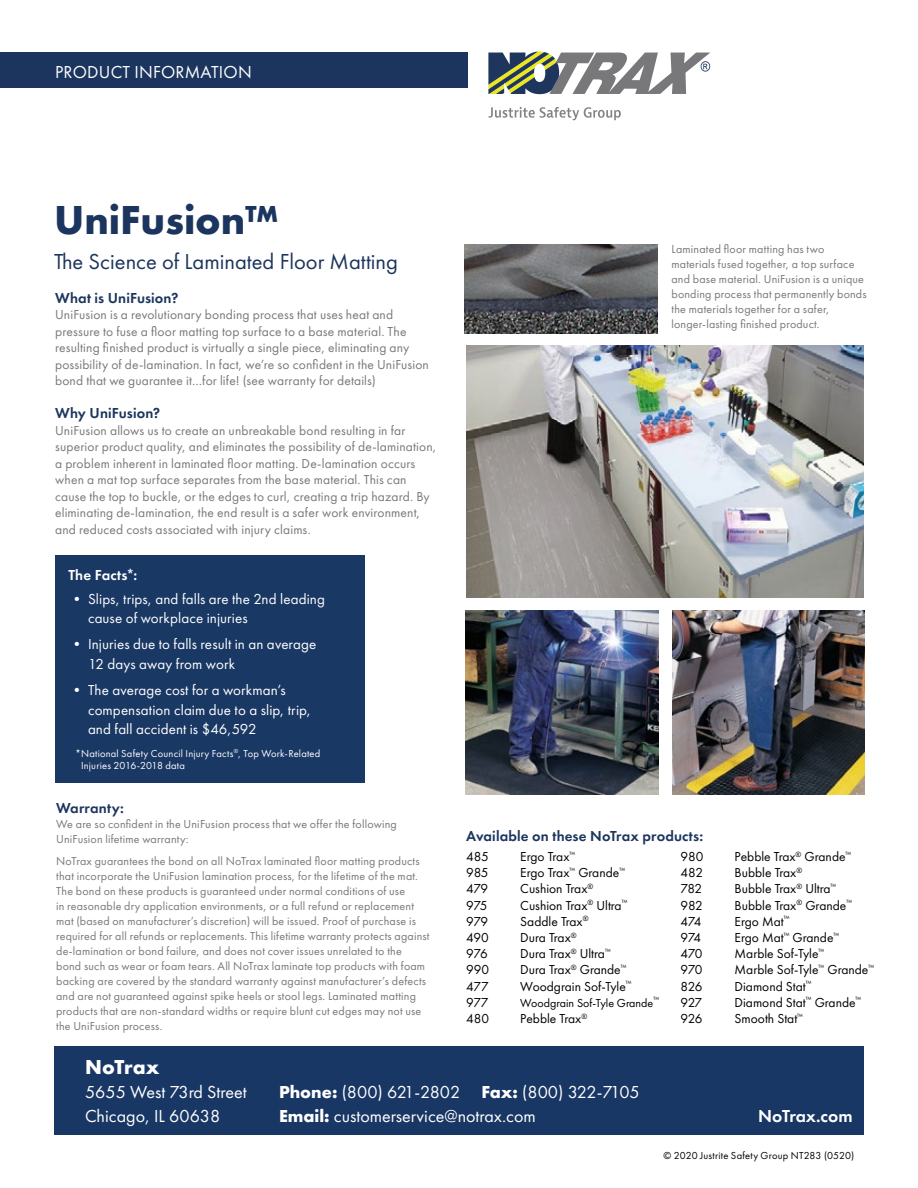
<style>
.page{position:relative;width:918px;height:1188px;background:#fff}
.page>*{position:absolute;margin:0;border:0;box-sizing:border-box;transform-origin:0 0}
.t1{font:700 42px "Futura New";color:#1c355e}
.t2{font:22.5px "Futura New";color:#1c355e}
.t3{font:700 21px "Futura New";color:#fff}
.t4{font:18px/24px "Futura New";color:#fff}
.t5{font:18px "Futura New Demi";color:#fff}
.t6{font:15px/19.5px "Futura New";letter-spacing:.005em;color:#fff}
.t7{font:15px "Futura New Demi";letter-spacing:.01em;color:#1c355e}
.t8{font:15px "Futura New Demi";letter-spacing:.01em;color:#fff}
.t9{font:13.5px/16.5px "Futura New";letter-spacing:.01em;color:#77787b}
.t10{font:13.5px "Futura New";color:#000}
.t11{font:12px/15px "Futura New";letter-spacing:.015em;color:#77787b}
.t12{font:12px "Futura New";color:#000}
.t13{font:10.5px/12px "Futura New";letter-spacing:.02em;color:#fff}
.t14{font:10.5px "Futura New";letter-spacing:.02em;color:#000}
.s1{font-weight:700}
</style>
<div class="page">
<div style="left:0;top:53px;width:468px;height:35px;background:#1c355e"></div>
<svg style="left:488px;top:52px;width:222px;height:42px"></svg>
<svg style="left:489px;top:107px;width:132px;height:13px"></svg>
<img style="left:466px;top:345px;width:398px;height:253px">
<div style="left:55px;top:555px;width:309px;height:228px;background:#1a3864"></div>
<div style="left:54px;top:1046px;width:810px;height:88px;background:#193764"></div>
<img style="left:466px;top:610px;width:192px;height:184px">
<img style="left:672px;top:610px;width:192px;height:184px">
<img style="left:465px;top:245px;width:192px;height:88px">
<h3 class="t4" style="left:55px;top:59px;width:198px">PRODUCT INFORMATION</h3>
<h1 class="t1" style="left:54px;top:193px;width:226px">UniFusion™</h1>
<h2 class="t2" style="left:54px;top:248px;width:345px">The Science of Laminated Floor Matting</h2>
<p class="t7" style="left:55px;top:288px;width:125px">What is UniFusion?</p>
<p class="t9" style="left:55px;top:306px;width:375px">UniFusion is a revolutionary bonding process that uses heat and pressure to fuse a floor matting top surface to a base material. The resulting finished product is virtually a single piece, eliminating any possibility of de-lamination. In fact, we’re so confident in the UniFusion bond that we guarantee it…for life! (see warranty for details)</p>
<p class="t7" style="left:55px;top:404px;width:107px">Why UniFusion?</p>
<p class="t9" style="left:55px;top:422px;width:383px">UniFusion allows us to create an unbreakable bond resulting in far superior product quality, and eliminates the possibility of de-lamination, a problem inherent in laminated floor matting. De-lamination occurs when a mat top surface separates from the base material. This can cause the top to buckle, or the edges to curl, creating a trip hazard. By eliminating de-lamination, the end result is a safer work environment, and reduced costs associated with injury claims.</p>
<p class="t8" style="left:68px;top:565px;width:71px">The Facts*:</p>
<p class="t6" style="left:88px;top:589px;width:238px;text-indent:-18px">• Slips, trips, and falls are the 2nd leading cause of workplace injuries</p>
<p class="t6" style="left:88px;top:635px;width:230px;text-indent:-18px">• Injuries due to falls result in an average<br>12 days away from work</p>
<p class="t6" style="left:88px;top:680px;width:224px;text-indent:-18px">• The average cost for a workman’s compensation claim due to a slip, trip, and fall accident is $46,592</p>
<p class="t13" style="left:81px;top:747px;width:241px;text-indent:-6px">*National Safety Council Injury Facts<sup>®</sup>, Top Work-Related<br>Injuries 2016-2018 data</p>
<p class="t7" style="left:56px;top:799px;width:69px">Warranty:</p>
<p class="t11" style="left:56px;top:816px;width:342px">We are so confident in the UniFusion process that we offer the following<br>UniFusion lifetime warranty:</p>
<p class="t11" style="left:56px;top:853px;width:375px">NoTrax guarantees the bond on all NoTrax laminated floor matting products that incorporate the UniFusion lamination process, for the lifetime of the mat.<br>The bond on these products is guaranteed under normal conditions of use<br>in reasonable dry application environments, or a full refund or replacement mat (based on manufacturer’s discretion) will be issued. Proof of purchase is required for all refunds or replacements. This lifetime warranty protects against de-lamination or bond failure, and does not cover issues unrelated to the bond such as wear or foam tears. All NoTrax laminate top products with foam backing are covered by the standard warranty against manufacturer’s defects and are not guaranteed against spike heels or stool legs. Laminated matting products that are non-standard widths or require blunt cut edges may not use the UniFusion process.</p>
<p class="t11" style="left:672px;top:242px;width:197px">Laminated floor matting has two materials fused together, a top surface and base material. UniFusion is a unique bonding process that permanently bonds the materials together for a safer, longer-lasting finished product.</p>
<p class="t7" style="left:466px;top:827px;width:238px">Available on these NoTrax products:</p>
<p class="t10" style="left:466px;top:849px;width:24px">485</p>
<p class="t10" style="left:520px;top:849px;width:56px">Ergo Trax<sup>™</sup></p>
<p class="t10" style="left:466px;top:865px;width:24px">985</p>
<p class="t10" style="left:520px;top:865px;width:106px">Ergo Trax<sup>™</sup> Grande<sup>™</sup></p>
<p class="t10" style="left:466px;top:881px;width:23px">479</p>
<p class="t10" style="left:520px;top:881px;width:75px">Cushion Trax<sup>®</sup></p>
<p class="t10" style="left:466px;top:897px;width:23px">975</p>
<p class="t10" style="left:520px;top:897px;width:109px">Cushion Trax<sup>®</sup> Ultra<sup>™</sup></p>
<p class="t10" style="left:466px;top:913px;width:23px">979</p>
<p class="t10" style="left:520px;top:913px;width:70px">Saddle Trax<sup>®</sup></p>
<p class="t10" style="left:466px;top:930px;width:24px">490</p>
<p class="t10" style="left:520px;top:930px;width:58px">Dura Trax<sup>®</sup></p>
<p class="t10" style="left:466px;top:946px;width:23px">976</p>
<p class="t10" style="left:520px;top:946px;width:92px">Dura Trax<sup>®</sup> Ultra<sup>™</sup></p>
<p class="t10" style="left:466px;top:962px;width:25px">990</p>
<p class="t10" style="left:520px;top:962px;width:108px">Dura Trax<sup>®</sup> Grande<sup>™</sup></p>
<p class="t10" style="left:466px;top:978px;width:24px">477</p>
<p class="t10" style="left:520px;top:978px;width:113px">Woodgrain Sof-Tyle<sup>™</sup></p>
<p class="t10" style="left:466px;top:994px;width:24px">977</p>
<p class="t12" style="left:520px;top:996px;width:140px">Woodgrain Sof-Tyle Grande<sup>™</sup></p>
<p class="t10" style="left:466px;top:1011px;width:25px">480</p>
<p class="t10" style="left:520px;top:1011px;width:68px">Pebble Trax<sup>®</sup></p>
<p class="t10" style="left:681px;top:849px;width:24px">980</p>
<p class="t10" style="left:735px;top:849px;width:118px">Pebble Trax<sup>®</sup> Grande<sup>™</sup></p>
<p class="t10" style="left:681px;top:865px;width:24px">482</p>
<p class="t10" style="left:735px;top:865px;width:69px">Bubble Trax<sup>®</sup></p>
<p class="t10" style="left:681px;top:881px;width:23px">782</p>
<p class="t10" style="left:735px;top:881px;width:103px">Bubble Trax<sup>®</sup> Ultra<sup>™</sup></p>
<p class="t10" style="left:681px;top:897px;width:24px">982</p>
<p class="t10" style="left:735px;top:897px;width:119px">Bubble Trax<sup>®</sup> Grande<sup>™</sup></p>
<p class="t10" style="left:681px;top:913px;width:22px">474</p>
<p class="t10" style="left:735px;top:913px;width:56px">Ergo Mat<sup>™</sup></p>
<p class="t10" style="left:681px;top:930px;width:22px">974</p>
<p class="t10" style="left:735px;top:930px;width:106px">Ergo Mat<sup>™</sup> Grande<sup>™</sup></p>
<p class="t10" style="left:681px;top:946px;width:23px">470</p>
<p class="t10" style="left:735px;top:946px;width:91px">Marble Sof-Tyle<sup>™</sup></p>
<p class="t10" style="left:681px;top:962px;width:23px">970</p>
<p class="t10" style="left:735px;top:962px;width:141px">Marble Sof-Tyle<sup>™</sup> Grande<sup>™</sup></p>
<p class="t10" style="left:681px;top:978px;width:23px">826</p>
<p class="t10" style="left:735px;top:978px;width:78px">Diamond Stat<sup>™</sup></p>
<p class="t10" style="left:681px;top:994px;width:23px">927</p>
<p class="t10" style="left:735px;top:994px;width:128px">Diamond Stat<sup>™</sup> Grande<sup>™</sup></p>
<p class="t10" style="left:681px;top:1011px;width:24px">926</p>
<p class="t10" style="left:735px;top:1011px;width:70px">Smooth Stat<sup>™</sup></p>
<h3 class="t3" style="left:85px;top:1053px;width:76px">NoTrax</h3>
<h3 class="t4" style="left:85px;top:1080px;width:163px">5655 West 73rd Street<br>Chicago, IL 60638</h3>
<h3 class="t4" style="left:279px;top:1080px;width:362px"><span class="s1">Phone:</span> (800) 621-2802 <span class="s1">Fax:</span> (800) 322-7105<br><span class="s1">Email:</span> customerservice@notrax.com</h3>
<h3 class="t5" style="left:758px;top:1105px;width:96px">NoTrax.com</h3>
<p class="t14" style="left:664px;top:1150px;width:192px">© 2020 Justrite Safety Group NT283 (0520)</p>
</div>
